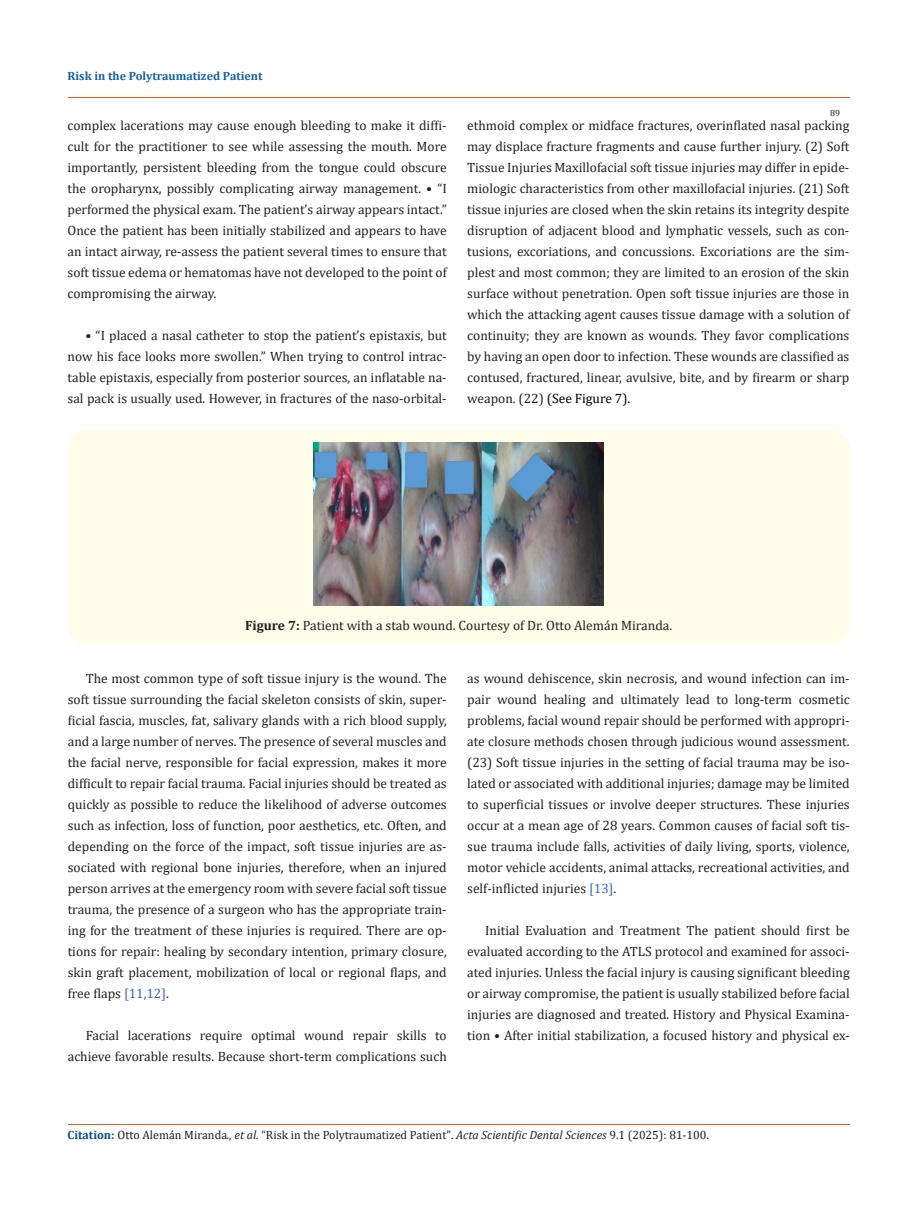
<style>
.page{position:relative;width:917px;height:1224px;background:#fff}
.page>*{position:absolute;margin:0;border:0;box-sizing:border-box;transform-origin:0 0}
.t1{font:13.5px/21px "Cambria";color:#231f20;text-align:justify}
.t2{font:12px "Cambria";color:#231f20}
.t3{font:700 12px "Cambria";color:#1560a6}
.t4{font:9px "Cambria";color:#231f20}
.s1{color:#000}
.s2{font-weight:700}
.s3{color:#36c}
.s4{font-weight:700;color:#035089}
.s5{font-style:italic}
</style>
<div class="page">
<hr style="left:68px;top:98px;width:781px;height:1px;background:#e05d1a">
<div style="left:68px;top:430px;width:781px;height:214px;background:#fffde9;border-radius:18px"></div>
<img style="left:314px;top:442px;width:290px;height:164px">
<hr style="left:68px;top:1124px;width:781px;height:1px;background:#e05d1a">
<p class="t3" style="left:68px;top:67px;width:196px">Risk in the Polytraumatized Patient</p>
<p class="t1" style="left:68px;top:115px;width:381px">complex lacerations may cause enough bleeding to make it diffi&shy;cult for the practitioner to see while assessing the mouth. More importantly, persistent bleeding from the tongue could obscure the oropharynx, possibly complicating airway management. • “I performed the physical exam. The patient’s airway appears intact.” Once the patient has been initially stabilized and appears to have an intact airway, re-assess the patient several times to ensure that soft tissue edema or hematomas have not developed to the point of compromising the airway.</p>
<p class="t1" style="left:68px;top:325px;width:381px;text-indent:18px">• “I placed a nasal catheter to stop the patient’s epistaxis, but now his face looks more swollen.” When trying to control intrac&shy;table epistaxis, especially from posterior sources, an inflatable na&shy;sal pack is usually used. However, in fractures of the naso-orbital-</p>
<p class="t4" style="left:830px;top:108px;width:11px">89</p>
<p class="t1" style="left:467px;top:115px;width:384px">ethmoid complex or midface fractures, overinflated nasal packing may displace fracture fragments and cause further injury. (2) Soft Tissue Injuries Maxillofacial soft tissue injuries may differ in epide&shy;miologic characteristics from other maxillofacial injuries. (21) Soft tissue injuries are closed when the skin retains its integrity despite disruption of adjacent blood and lymphatic vessels, such as con&shy;tusions, excoriations, and concussions. Excoriations are the sim&shy;plest and most common; they are limited to an erosion of the skin surface without penetration. Open soft tissue injuries are those in which the attacking agent causes tissue damage with a solution of continuity; they are known as wounds. They favor complications by having an open door to infection. These wounds are classified as contused, fractured, linear, avulsive, bite, and by firearm or sharp weapon. (22) <span class="s1">(See Figure 7).</span></p>
<p class="t1" style="left:245px;top:615px;width:428px"><span class="s2">Figure 7:</span> Patient with a stab wound. Courtesy of Dr. Otto Alemán Miranda.</p>
<p class="t1" style="left:68px;top:668px;width:380px;text-indent:18px">The most common type of soft tissue injury is the wound. The soft tissue surrounding the facial skeleton consists of skin, super&shy;ficial fascia, muscles, fat, salivary glands with a rich blood supply, and a large number of nerves. The presence of several muscles and the facial nerve, responsible for facial expression, makes it more difficult to repair facial trauma. Facial injuries should be treated as quickly as possible to reduce the likelihood of adverse outcomes such as infection, loss of function, poor aesthetics, etc. Often, and depending on the force of the impact, soft tissue injuries are as&shy;sociated with regional bone injuries, therefore, when an injured person arrives at the emergency room with severe facial soft tissue trauma, the presence of a surgeon who has the appropriate train&shy;ing for the treatment of these injuries is required. There are op&shy;tions for repair: healing by secondary intention, primary closure, skin graft placement, mobilization of local or regional flaps, and free flaps <span class="s3">[11,12]</span>.</p>
<p class="t1" style="left:68px;top:1025px;width:380px;text-align:right">Facial lacerations require optimal wound repair skills to achieve favorable results. Because short-term complications such</p>
<p class="t1" style="left:467px;top:668px;width:384px">as wound dehiscence, skin necrosis, and wound infection can im&shy;pair wound healing and ultimately lead to long-term cosmetic problems, facial wound repair should be performed with appropri&shy;ate closure methods chosen through judicious wound assessment. (23) Soft tissue injuries in the setting of facial trauma may be iso&shy;lated or associated with additional injuries; damage may be limited to superficial tissues or involve deeper structures. These injuries occur at a mean age of 28 years. Common causes of facial soft tis&shy;sue trauma include falls, activities of daily living, sports, violence, motor vehicle accidents, animal attacks, recreational activities, and self-inflicted injuries <span class="s3">[13]</span>.</p>
<p class="t1" style="left:467px;top:920px;width:384px;text-indent:18px">Initial Evaluation and Treatment The patient should first be evaluated according to the ATLS protocol and examined for associ&shy;ated injuries. Unless the facial injury is causing significant bleeding or airway compromise, the patient is usually stabilized before facial injuries are diagnosed and treated. History and Physical Examina&shy;tion • After initial stabilization, a focused history and physical ex-</p>
<p class="t2" style="left:67px;top:1128px;width:643px"><span class="s4">Citation:</span> Otto Alemán Miranda<span class="s5">., et al.</span> “Risk in the Polytraumatized Patient". <span class="s5">Acta Scientific Dental Sciences</span> 9.1 (2025): 81-100.</p>
</div>
